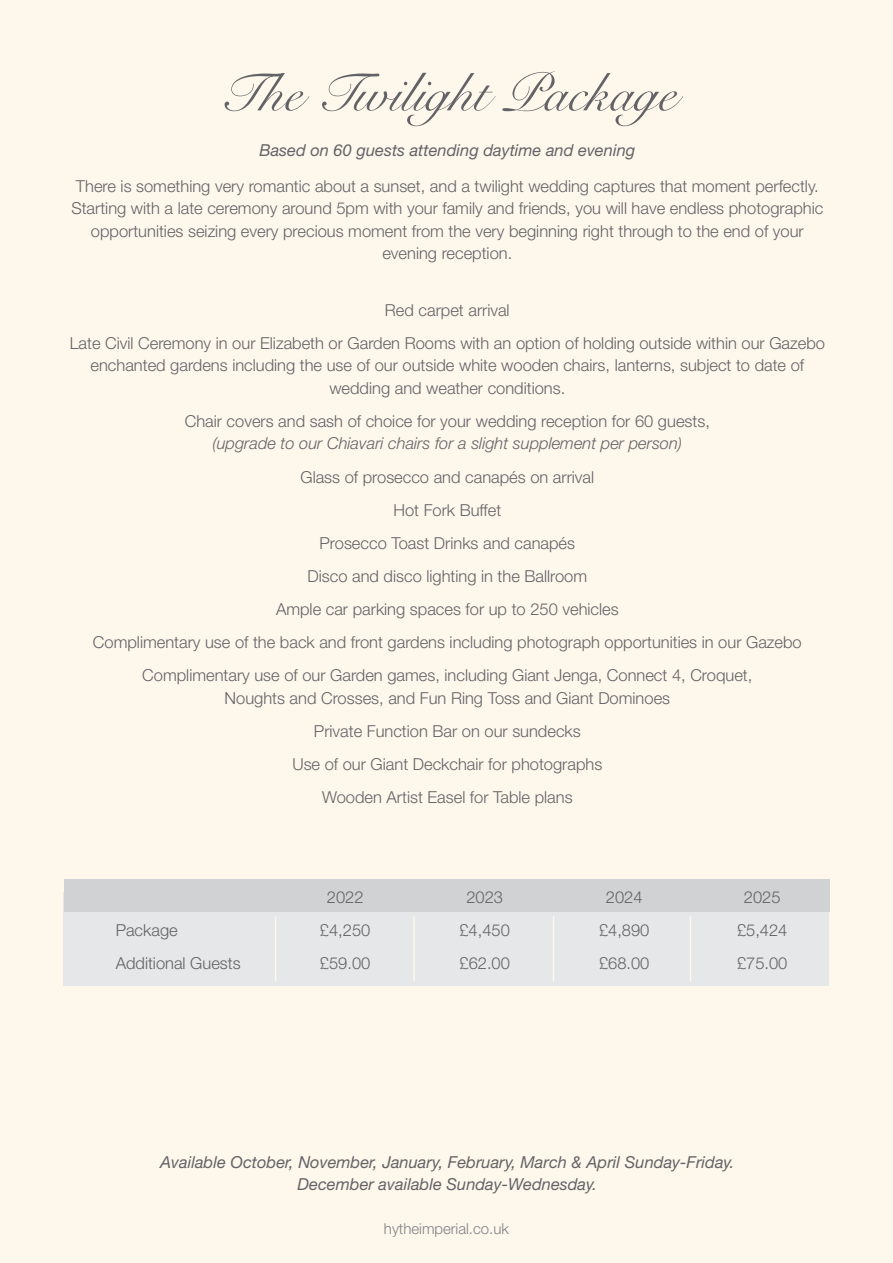
<style>
.page{position:relative;width:893px;height:1263px;background:#fef7ec}
.page>*{position:absolute;margin:0;border:0;box-sizing:border-box;transform-origin:0 0}
.t1{font:54px "Snell Roundhand Script";color:#636366}
.t2{font:300 16.5px/33.2px "Helvetica Neue";color:#636366;text-align:center}
.t3{font:italic 16.5px/22.5px "Helvetica Neue";color:#636366;text-align:center}
.t4{font:italic 300 16.5px "Helvetica Neue";color:#636366}
.t5{font:300 15px "Helvetica Neue";color:#808285}
</style>
<div class="page">
<div style="left:64px;top:892px;width:765px;height:93px;background:#e6e7e9"></div>
<div style="left:65px;top:879px;width:765px;height:33px;background:#d1d2d4"></div>
<hr style="left:275px;top:916px;width:1px;height:65px;background:#fef7ec">
<hr style="left:413px;top:916px;width:2px;height:65px;background:#fef7ec">
<hr style="left:553px;top:916px;width:1px;height:65px;background:#fef7ec">
<hr style="left:690px;top:916px;width:1px;height:65px;background:#fef7ec">
<h1 class="t1" style="left:218px;top:62px;width:459px">The Twilight Package</h1>
<p class="t3" style="left:259px;top:139px;width:377px">Based on 60 guests attending daytime and evening</p>
<p class="t2" style="left:71px;top:174px;width:753px;line-height:22.5px">There is something very romantic about a sunset, and a twilight wedding captures that moment perfectly.<br>Starting with a late ceremony around 5pm with your family and friends, you will have endless photographic opportunities seizing every precious moment from the very beginning right through to the end of your evening reception.</p>
<p class="t2" style="left:70px;top:293px;width:757px">Red carpet arrival<br>Late Civil Ceremony in our Elizabeth or Garden Rooms with an option of holding outside within our Gazebo</p>
<p class="t2" style="left:90px;top:354px;width:715px;line-height:22.5px">enchanted gardens including the use of our outside white wooden chairs, lanterns, subject to date of wedding and weather conditions.</p>
<p class="t2" style="left:185px;top:404px;width:527px">Chair covers and sash of choice for your wedding reception for 60 guests,</p>
<p class="t4" style="left:212px;top:434px;width:471px">(upgrade to our Chiavari chairs for a slight supplement per person)</p>
<p class="t2" style="left:93px;top:460px;width:710px">Glass of prosecco and canapés on arrival<br>Hot Fork Buffet<br>Prosecco Toast Drinks and canapés<br>Disco and disco lighting in the Ballroom<br>Ample car parking spaces for up to 250 vehicles<br>Complimentary use of the back and front gardens including photograph opportunities in our Gazebo Complimentary use of our Garden games, including Giant Jenga, Connect 4, Croquet,</p>
<p class="t2" style="left:225px;top:681px;width:447px">Noughts and Crosses, and Fun Ring Toss and Giant Dominoes Private Function Bar on our sundecks<br>Use of our Giant Deckchair for photographs<br>Wooden Artist Easel for Table plans</p>
<p class="t2" style="left:327px;top:880px;width:38px">2022</p>
<p class="t2" style="left:466px;top:880px;width:38px">2023</p>
<p class="t2" style="left:606px;top:880px;width:38px">2024</p>
<p class="t2" style="left:744px;top:880px;width:38px">2025</p>
<p class="t2" style="left:116px;top:913px;width:64px">Package</p>
<p class="t2" style="left:320px;top:913px;width:52px">£4,250</p>
<p class="t2" style="left:459px;top:913px;width:52px">£4,450</p>
<p class="t2" style="left:599px;top:913px;width:52px">£4,890</p>
<p class="t2" style="left:737px;top:913px;width:52px">£5,424</p>
<p class="t2" style="left:116px;top:946px;width:126px">Additional Guests</p>
<p class="t2" style="left:320px;top:946px;width:52px">£59.00</p>
<p class="t2" style="left:459px;top:946px;width:52px">£62.00</p>
<p class="t2" style="left:599px;top:946px;width:52px">£68.00</p>
<p class="t2" style="left:737px;top:946px;width:52px">£75.00</p>
<p class="t3" style="left:160px;top:1150px;width:576px">Available October, November, January, February, March &amp; April Sunday-Friday.<br>December available Sunday-Wednesday.</p>
<p class="t5" style="left:384px;top:1220px;width:127px">hytheimperial.co.uk</p>
</div>
